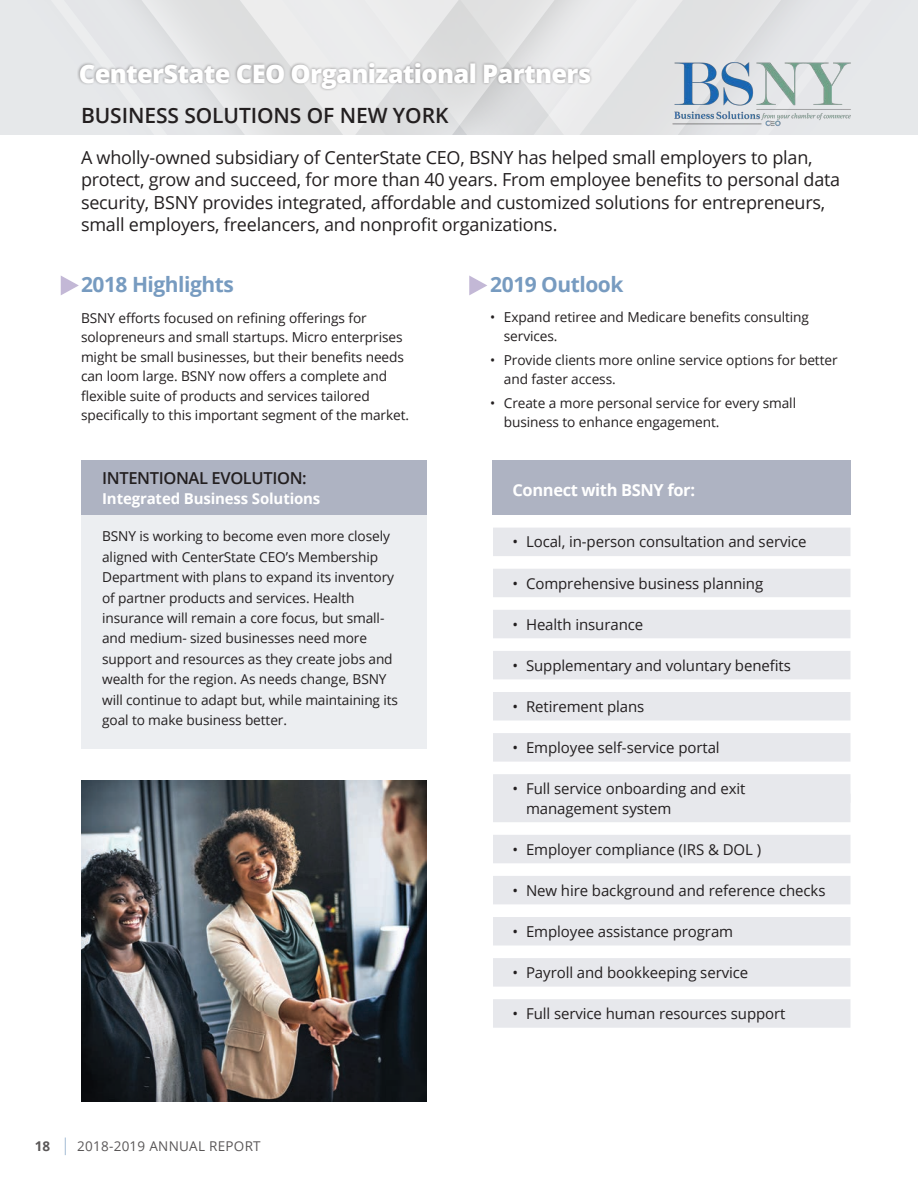
<style>
.page{position:relative;width:918px;height:1188px;background:#fff}
.page>*{position:absolute;margin:0;border:0;box-sizing:border-box;transform-origin:0 0}
.Section_Title{font:800 25.5px "Open Sans";letter-spacing:-.025em;color:#fff}
.Callout_-_CEO_Eng__T{font:600 21px "Open Sans";letter-spacing:-.005em;color:#231f20}
.Sub-Section_Body{font:700 21px "Open Sans";letter-spacing:-.025em;color:#779bc0}
.Section_Description{font:18px/22.5px "Open Sans";letter-spacing:-.01em;color:#231f20}
.Sub-Section_Body-2{font:600 16.5px "Open Sans";letter-spacing:-.02em;color:#231f20}
.Sub-Section_Body-3{font:700 16.5px "Open Sans";letter-spacing:-.025em;color:#fff}
.Sub-Section_Body-4{font:15px "Open Sans";letter-spacing:-.005em;color:#231f20}
.Sub-Section_Body-5{font:700 15px "Open Sans";letter-spacing:-.01em;color:#fff}
.Sub-Section_Body-6{font:13.65px/20.4px "Open Sans";letter-spacing:-.005em;color:#231f20}
.t1{font:13.5px "Open Sans";letter-spacing:.02em;color:#231f20}
.s1{font-weight:700}
.s2{font-size:17.55px;color:#779bc0}
</style>
<div class="page">
<div style="left:4px;top:0;width:914px;height:135px;background:#e6e8ea"></div>
<svg style="left:35px;top:0;width:627px;height:135px;background:#e4e5e6"></svg>
<div style="left:492px;top:460px;width:358px;height:55px;background:#aeb3c2"></div>
<img style="left:661px;top:46px;width:200px;height:85px">
<div style="left:493px;top:528px;width:357px;height:28px;background:#e7e8ec"></div>
<div style="left:493px;top:569px;width:357px;height:28px;background:#e7e8ec"></div>
<div style="left:493px;top:610px;width:357px;height:28px;background:#e7e8ec"></div>
<div style="left:493px;top:651px;width:357px;height:28px;background:#e7e8ec"></div>
<div style="left:493px;top:692px;width:357px;height:29px;background:#e7e8ec"></div>
<div style="left:493px;top:733px;width:357px;height:29px;background:#e7e8ec"></div>
<div style="left:493px;top:774px;width:357px;height:29px;background:#e7e8ec"></div>
<div style="left:493px;top:794px;width:357px;height:28px;background:#e7e8ec"></div>
<div style="left:493px;top:835px;width:357px;height:28px;background:#e7e8ec"></div>
<div style="left:493px;top:876px;width:357px;height:28px;background:#e7e8ec"></div>
<div style="left:493px;top:917px;width:357px;height:29px;background:#e7e8ec"></div>
<div style="left:493px;top:958px;width:357px;height:29px;background:#e7e8ec"></div>
<div style="left:493px;top:999px;width:357px;height:29px;background:#e7e8ec"></div>
<div style="left:81px;top:464px;width:345px;height:285px;background:#eceef1"></div>
<div style="left:81px;top:460px;width:345px;height:55px;background:#aeb3c2"></div>
<svg style="left:61px;top:276px;width:18px;height:19px"></svg>
<svg style="left:469px;top:276px;width:18px;height:19px"></svg>
<div style="left:77px;top:61px;width:516px;height:30px;background:#231f20;opacity:.45"></div>
<img style="left:81px;top:780px;width:345px;height:322px">
<p class="Section_Title" style="left:79px;top:54px;width:514px">CenterState CEO Organizational Partners</p>
<p class="Callout_-_CEO_Eng__T" style="left:81px;top:101px;width:369px">BUSINESS SOLUTIONS OF NEW YORK</p>
<p class="Section_Description" style="left:81px;top:146px;width:761px">A wholly-owned subsidiary of CenterState CEO, BSNY has helped small employers to plan, protect, grow and succeed, for more than 40 years. From employee benefits to personal data security, BSNY provides integrated, affordable and customized solutions for entrepreneurs, small employers, freelancers, and nonprofit organizations.</p>
<p class="Sub-Section_Body" style="left:81px;top:270px;width:154px">2018 Highlights</p>
<p class="Sub-Section_Body-6" style="left:81px;top:308px;width:330px;line-height:19.5px">BSNY efforts focused on refining offerings for solopreneurs and small startups. Micro enterprises might be small businesses, but their benefits needs can loom large. BSNY now offers a complete and flexible suite of products and services tailored specifically to this important segment of the market.</p>
<p class="Sub-Section_Body-2" style="left:102px;top:467px;width:206px">INTENTIONAL EVOLUTION:</p>
<p class="Sub-Section_Body-5" style="left:102px;top:488px;width:220px">Integrated Business Solutions</p>
<p class="Sub-Section_Body-6" style="left:102px;top:526px;width:297px">BSNY is working to become even more closely aligned with CenterState CEO’s Membership Department with plans to expand its inventory of partner products and services. Health insurance will remain a core focus, but small&shy;and medium- sized businesses need more support and resources as they create jobs and wealth for the region. As needs change, BSNY will continue to adapt but, while maintaining its goal to make business better.</p>
<p class="t1" style="left:35px;top:1137px;width:228px"><span class="s1">18</span> <span class="s2">|</span> 2018-2019 ANNUAL REPORT</p>
<p class="Sub-Section_Body" style="left:490px;top:270px;width:135px">2019 Outlook</p>
<p class="Sub-Section_Body-6" style="left:504px;top:307px;width:307px;line-height:18.8px;text-indent:-14px">• Expand retiree and Medicare benefits consulting services.</p>
<p class="Sub-Section_Body-6" style="left:504px;top:350px;width:335px;line-height:18.8px;text-indent:-14px">• Provide clients more online service options for better and faster access.</p>
<p class="Sub-Section_Body-6" style="left:504px;top:393px;width:294px;line-height:19.5px;text-indent:-14px">• Create a more personal service for every small business to enhance engagement.</p>
<p class="Sub-Section_Body-3" style="left:513px;top:478px;width:184px">Connect with BSNY for:</p>
<p class="Sub-Section_Body-4" style="left:513px;top:532px;width:296px">• Local, in-person consultation and service</p>
<p class="Sub-Section_Body-4" style="left:513px;top:573px;width:252px">• Comprehensive business planning</p>
<p class="Sub-Section_Body-4" style="left:513px;top:614px;width:132px">• Health insurance</p>
<p class="Sub-Section_Body-4" style="left:513px;top:655px;width:280px">• Supplementary and voluntary benefits</p>
<p class="Sub-Section_Body-4" style="left:513px;top:696px;width:133px">• Retirement plans</p>
<p class="Sub-Section_Body-4" style="left:513px;top:737px;width:209px">• Employee self-service portal</p>
<p class="Sub-Section_Body-4" style="left:513px;top:778px;width:234px">• Full service onboarding and exit</p>
<p class="Sub-Section_Body-4" style="left:526px;top:798px;width:147px">management system</p>
<p class="Sub-Section_Body-4" style="left:513px;top:839px;width:250px">• Employer compliance (IRS &amp; DOL )</p>
<p class="Sub-Section_Body-4" style="left:513px;top:880px;width:315px">• New hire background and reference checks</p>
<p class="Sub-Section_Body-4" style="left:513px;top:921px;width:222px">• Employee assistance program</p>
<p class="Sub-Section_Body-4" style="left:513px;top:962px;width:237px">• Payroll and bookkeeping service</p>
<p class="Sub-Section_Body-4" style="left:513px;top:1003px;width:274px">• Full service human resources support</p>
</div>
